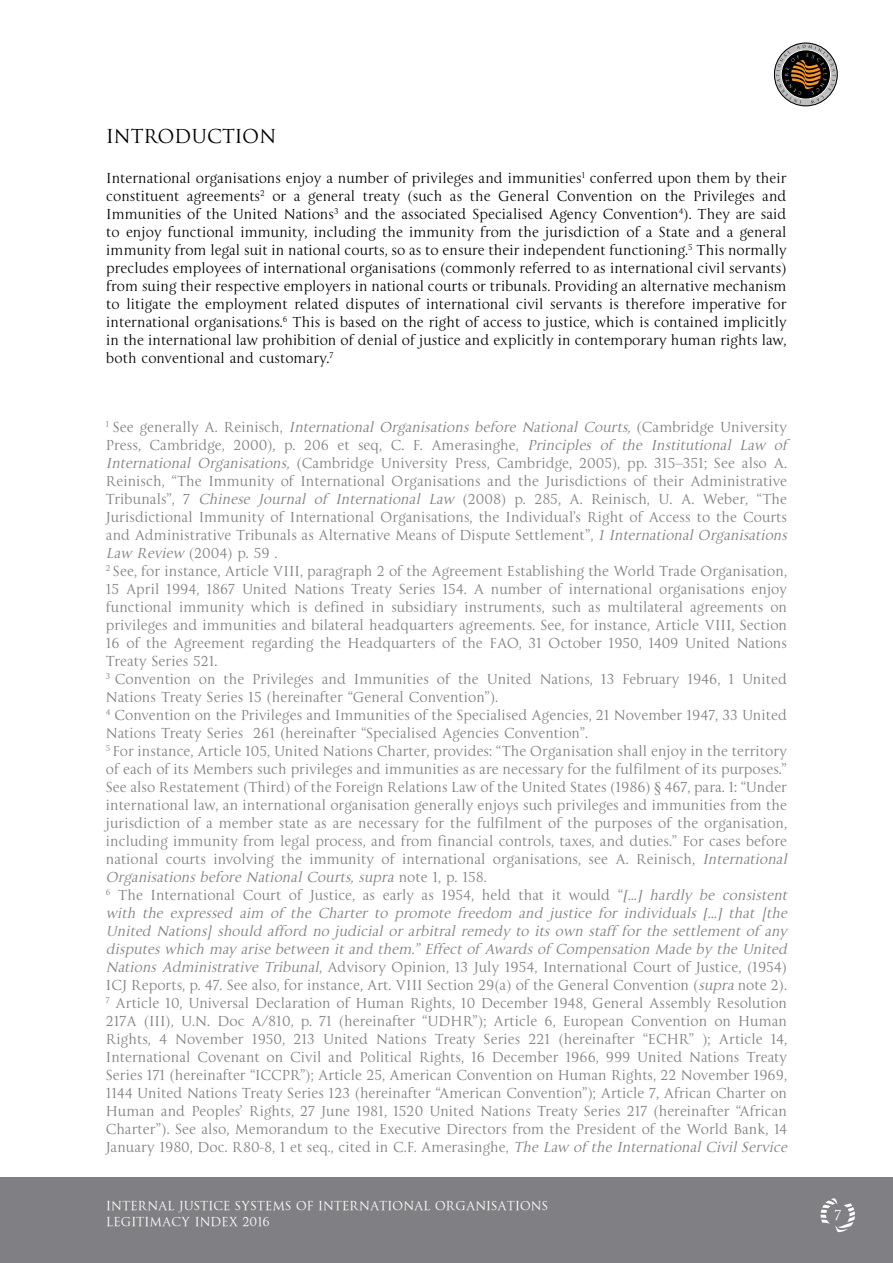
<style>
.page{position:relative;width:893px;height:1263px;background:#fff}
.page>*{position:absolute;margin:0;border:0;box-sizing:border-box;transform-origin:0 0}
.t1{font:21px "La Gioconda";color:#000}
.t2{font:15px/18px "La Gioconda";color:#807f83}
.t3{font:15px/18px "La Gioconda";color:#000;text-align:justify}
.t4{font:15px "La Gioconda";color:#fff}
.t5{font:13.5px/16.2px "La Gioconda TT";color:#fff}
.s1{font-style:italic}
.s2{font-family:"Times";font-style:italic}
</style>
<div class="page">
<div style="left:774px;top:43px;width:64px;height:63px;border:1px solid #000;border-radius:50%"></div>
<svg style="left:776px;top:45px;width:59px;height:59px;background:#786e63"></svg>
<div style="left:0;top:1178px;width:893px;height:85px;background:#807f83"></div>
<svg style="left:821px;top:1198px;width:34px;height:34px"></svg>
<div style="left:826px;top:1203px;width:23px;height:24px;background:#807f83;border-radius:50%"></div>
<h1 class="t1" style="left:106px;top:124px;width:172px">INTRODUCTION</h1>
<p class="t3" style="left:106px;top:169px;width:682px">International organisations enjoy a number of privileges and immunities<sup>1</sup> conferred upon them by their constituent agreements<sup>2</sup> or a general treaty (such as the General Convention on the Privileges and Immunities of the United Nations<sup>3</sup> and the associated Specialised Agency Convention<sup>4</sup>). They are said to enjoy functional immunity, including the immunity from the jurisdiction of a State and a general immunity from legal suit in national courts, so as to ensure their independent functioning.<sup>5</sup> This normally precludes employees of international organisations (commonly referred to as international civil servants) from suing their respective employers in national courts or tribunals. Providing an alternative mechanism to litigate the employment related disputes of international civil servants is therefore imperative for international organisations.<sup>6</sup> This is based on the right of access to justice, which is contained implicitly in the international law prohibition of denial of justice and explicitly in contemporary human rights law, both conventional and customary.<sup>7</sup></p>
<p class="t2" style="left:106px;top:418px;width:686px"><sup>1</sup> S e e g e n e r a l l y A . Re i n i s c h , <span class="s1">International Organisations before National Courts,</span> ( C a m b r i d g e U n i v e r s i ty Press, Cambridge, 2000), p. 206 et seq, C. F. Amerasinghe, <span class="s1">Principles of the Institutional Law of International Organisations,</span> (Cambridge University Press, Cambridge, 2005), pp. 315–351; See also A.<br>Reinisch, “The Immunity of International Organisations and the Jurisdictions of their Administrative Tribunals”, 7 <span class="s1">Chinese Journal of International Law</span> (2008) p. 285, A. Reinisch, U. A. Weber, “The Jurisdictional Immunity of International Organisations, the Individual’s Right of Access to the Courts and Administrative Tribunals as Alternative Means of Dispute Settlement”, <span class="s1">1 International Organisations Law Review</span> (2004) p. 59 .<br><sup>2</sup> See, for instance, Article VIII, paragraph 2 of the Agreement Establishing the World Trade Organisation, 15 April 1994, 1867 United Nations Treaty Series 154. A number of international organisations enjoy functional immunity which is defined in subsidiary instruments, such as multilateral agreements on privileges and immunities and bilateral headquarters agreements. See, for instance, Article VIII, Section 16 of the Agreement regarding the Headquarters of the FAO, 31 October 1950, 1409 United Nations Treaty Series 521.<br><sup>3</sup> Convention on the Privileges and Immunities of the United Nations, 13 February 1946, 1 United Nations Treaty Series 15 (hereinafter “General Convention”).<br><sup>4</sup> Convention on the Privileges and Immunities of the Specialised Agencies, 21 November 1947, 33 United Nations Treaty Series 261 (hereinafter “Specialised Agencies Convention”.<br><sup>5</sup> For instance, Article 105, United Nations Charter, provides: “The Organisation shall enjoy in the territory of each of its Members such privileges and immunities as are necessary for the fulfilment of its purposes.” See also Restatement (Third) of the Foreign Relations Law of the United States (1986) § 467, para. 1: “Under international law, an international organisation generally enjoys such privileges and immunities from the jurisdiction of a member state as are necessary for the fulfilment of the purposes of the organisation, including immunity from legal process, and from financial controls, taxes, and duties.” For cases before national courts involving the immunity of international organisations, see A. Reinisch, <span class="s1">International Organisations before National Courts, supra</span> n o t e 1 , p . 1 5 8 .<br><sup>6</sup> The International Court of Justice, as early as 1954, held that it would “<span class="s2">[</span><span class="s1">...</span><span class="s2">]</span> <span class="s1">hardly be consistent with the expressed aim of the Charter to promote freedom and justice for individuals</span> <span class="s2">[</span><span class="s1">...</span><span class="s2">]</span> <span class="s1">that [the United Nations] should afford no judicial or arbitral remedy to its own staff for the settlement of any disputes which may arise between it and them.” Effect of Awards of Compensation Made by the United Nations Administrative Tribunal</span>, Advisory Opinion, 13 July 1954, International Court of Justice, (1954)<br>ICJ Reports, p. 47. See also, for instance, Art. VIII Section 29(a) of the General Convention (<span class="s1">supra</span> note 2).<br><sup>7</sup> Article 10, Universal Declaration of Human Rights, 10 December 1948, General Assembly Resolution 217A (III), U.N. Doc A/810, p. 71 (hereinafter “UDHR”); Article 6, European Convention on Human Rights, 4 November 1950, 213 United Nations Treaty Series 221 (hereinafter “ECHR” ); Article 14, International Covenant on Civil and Political Rights, 16 December 1966, 999 United Nations Treaty Series 171 (hereinafter “ICCPR”); Article 25, American Convention on Human Rights, 22 November 1969, 1144 United Nations Treaty Series 123 (hereinafter “American Convention”); Article 7, African Charter on Human and Peoples’ Rights, 27 June 1981, 1520 United Nations Treaty Series 217 (hereinafter “African Charter”). See also, Memorandum to the Executive Directors from the President of the World Bank, 14<br>January 1980, Doc. R80-8, 1 et seq., cited in C.F. Amerasinghe, <span class="s1">The Law of the International Civil Service</span></p>
<p class="t5" style="left:106px;top:1197px;width:443px">INTERNAL JUSTICE SYSTEMS OF INTERNATIONAL ORGANISATIONS<br>LEGITIMACY INDEX 2016</p>
<p class="t4" style="left:834px;top:1206px;width:8px">7</p>
</div>
